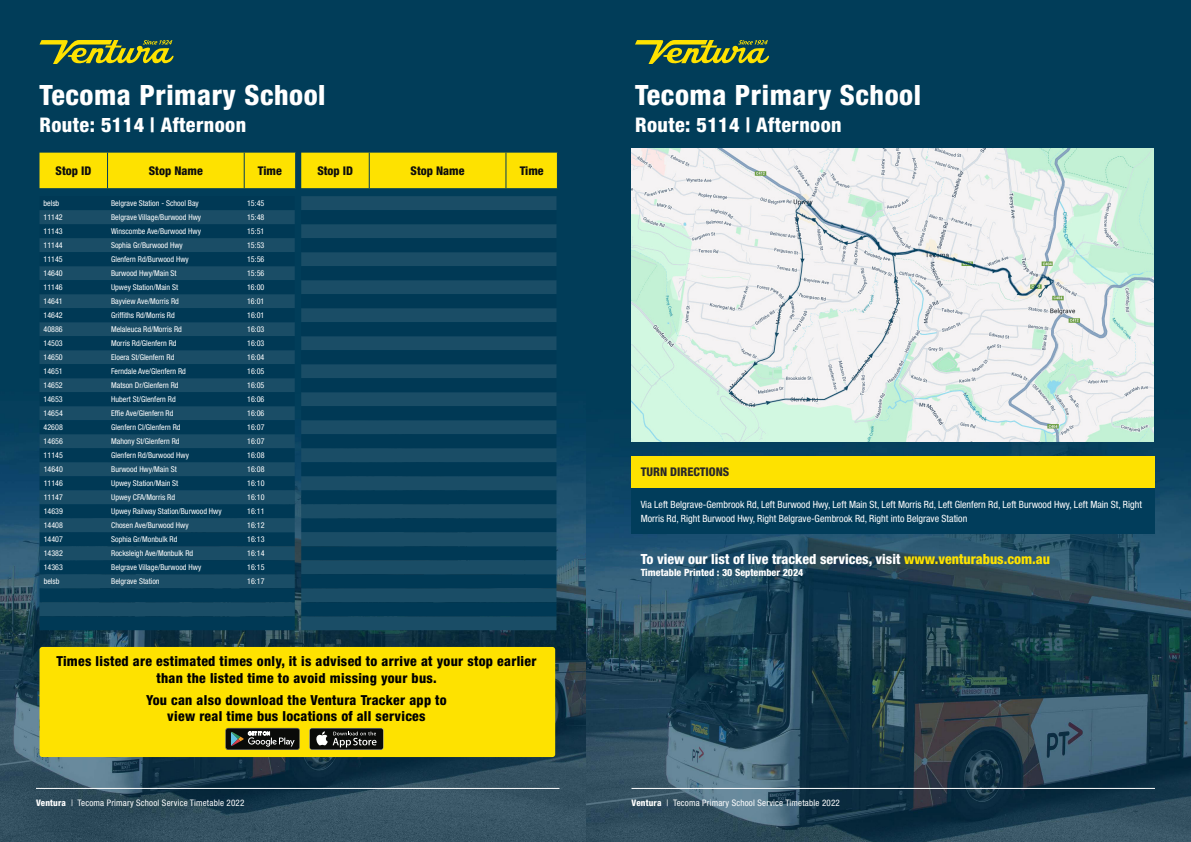
<style>
.page{position:relative;width:1191px;height:842px;background:#fff}
.page>*{position:absolute;margin:0;border:0;box-sizing:border-box;transform-origin:0 0}
.t1{font:800 condensed 28px "Helvetica Neue LT Std";letter-spacing:.02em;color:#fff}
.t2{font:800 condensed 20.2px "Helvetica Neue LT Std";letter-spacing:.02em;color:#fff}
.t3{font:800 condensed 14px "Helvetica Neue LT Std";color:#fff}
.t4{font:800 condensed 13.8px/16.6px "Helvetica Neue LT Std";letter-spacing:.02em;color:#000;text-align:center}
.t5{font:800 condensed 12px "Helvetica Neue LT Std";color:#0d0d0d}
.t6{font:800 condensed 12px "Helvetica Neue LT Std";color:#292829}
.t7{font:condensed 10px/14px "Helvetica Neue LT Std";color:#fff}
.t8{font:800 condensed 10px "Helvetica Neue LT Std";color:#fff}
.t9{font:condensed 9px "Helvetica Neue LT Std";letter-spacing:.02em;color:#fff}
.t10{font:condensed 8px "Helvetica Neue LT Std";color:#fff}
.s1{font-weight:800}
.s2{color:#fee200}
</style>
<div class="page">
<img style="left:0;top:0;width:587px;height:842px">
<hr style="left:36px;top:788px;width:523px;height:1px;background:#fff">
<svg style="left:40px;top:40px;width:134px;height:24px;background:#6f8531"></svg>
<div style="left:40px;top:153px;width:517px;height:35px;background:#fee200"></div>
<hr style="left:369px;top:153px;width:1px;height:35px;background:#013d5b">
<hr style="left:505px;top:153px;width:1px;height:35px;background:#013d5b">
<hr style="left:557px;top:153px;width:1px;height:35px;background:#013d5b">
<svg style="left:40px;top:196px;width:255px;height:42px;background:#083f5a"></svg>
<div style="left:40px;top:238px;width:255px;height:378px;background:#1a4d66"></div>
<svg style="left:40px;top:252px;width:255px;height:322px;background:#0c425c"></svg>
<div style="left:40px;top:588px;width:255px;height:14px;background:#003955"></div>
<div style="left:40px;top:616px;width:255px;height:14px;background:#003955"></div>
<div style="left:301px;top:196px;width:255px;height:434px;background:#1a4d66"></div>
<svg style="left:301px;top:210px;width:255px;height:56px;background:#0c425d"></svg>
<svg style="left:301px;top:266px;width:255px;height:322px;background:#0c425c"></svg>
<div style="left:301px;top:602px;width:255px;height:14px;background:#003955"></div>
<div style="left:39px;top:647px;width:516px;height:110px;background:#fee200;border-radius:3px"></div>
<svg style="left:225px;top:728px;width:75px;height:22px;background:#383a36"></svg>
<div style="left:309px;top:728px;width:74px;height:22px;background:#363735;border-radius:3px"></div>
<div style="left:310px;top:728px;width:73px;height:21px;background:#0a0b09;border-radius:2px"></div>
<svg style="left:316px;top:731px;width:60px;height:16px"></svg>
<img style="left:587px;top:0;width:604px;height:842px">
<hr style="left:631px;top:788px;width:524px;height:1px;background:#fff">
<div style="left:631px;top:456px;width:523px;height:32px;background:#fee200"></div>
<div style="left:631px;top:488px;width:523px;height:46px;background:#013d5b"></div>
<svg style="left:635px;top:40px;width:134px;height:24px;background:#6f8531"></svg>
<img style="left:632px;top:149px;width:521px;height:293px">
<h1 class="t1" style="left:40px;top:77px;width:287px">Tecoma Primary School</h1>
<h2 class="t2" style="left:40px;top:112px;width:208px">Route: 5114 | Afternoon</h2>
<h3 class="t5" style="left:56px;top:163px;width:37px">Stop ID</h3>
<h3 class="t5" style="left:149px;top:163px;width:56px">Stop Name</h3>
<h3 class="t5" style="left:258px;top:163px;width:25px">Time</h3>
<h3 class="t5" style="left:317px;top:163px;width:37px">Stop ID</h3>
<h3 class="t5" style="left:410px;top:163px;width:56px">Stop Name</h3>
<h3 class="t5" style="left:520px;top:163px;width:25px">Time</h3>
<p class="t10" style="left:44px;top:199px;width:17px">belsb</p>
<p class="t10" style="left:111px;top:199px;width:89px">Belgrave Station - School Bay</p>
<p class="t10" style="left:247px;top:199px;width:19px">15:45</p>
<p class="t10" style="left:44px;top:213px;width:21px">11142</p>
<p class="t10" style="left:111px;top:213px;width:92px">Belgrave Village/Burwood Hwy</p>
<p class="t10" style="left:247px;top:213px;width:19px">15:48</p>
<p class="t10" style="left:44px;top:227px;width:21px">11143</p>
<p class="t10" style="left:111px;top:227px;width:91px">Winscombe Ave/Burwood Hwy</p>
<p class="t10" style="left:247px;top:227px;width:19px">15:51</p>
<p class="t10" style="left:44px;top:241px;width:21px">11144</p>
<p class="t10" style="left:111px;top:241px;width:73px">Sophia Gr/Burwood Hwy</p>
<p class="t10" style="left:247px;top:241px;width:19px">15:53</p>
<p class="t10" style="left:44px;top:255px;width:21px">11145</p>
<p class="t10" style="left:111px;top:255px;width:79px">Glenfern Rd/Burwood Hwy</p>
<p class="t10" style="left:247px;top:255px;width:19px">15:56</p>
<p class="t10" style="left:44px;top:269px;width:21px">14640</p>
<p class="t10" style="left:111px;top:269px;width:67px">Burwood Hwy/Main St</p>
<p class="t10" style="left:247px;top:269px;width:19px">15:56</p>
<p class="t10" style="left:44px;top:283px;width:21px">11146</p>
<p class="t10" style="left:111px;top:283px;width:69px">Upwey Station/Main St</p>
<p class="t10" style="left:247px;top:283px;width:19px">16:00</p>
<p class="t10" style="left:44px;top:297px;width:21px">14641</p>
<p class="t10" style="left:111px;top:297px;width:69px">Bayview Ave/Morris Rd</p>
<p class="t10" style="left:247px;top:297px;width:19px">16:01</p>
<p class="t10" style="left:44px;top:311px;width:21px">14642</p>
<p class="t10" style="left:111px;top:311px;width:65px">Griffiths Rd/Morris Rd</p>
<p class="t10" style="left:247px;top:311px;width:19px">16:01</p>
<p class="t10" style="left:44px;top:325px;width:21px">40886</p>
<p class="t10" style="left:111px;top:325px;width:72px">Melaleuca Rd/Morris Rd</p>
<p class="t10" style="left:247px;top:325px;width:19px">16:03</p>
<p class="t10" style="left:44px;top:339px;width:21px">14503</p>
<p class="t10" style="left:111px;top:339px;width:67px">Morris Rd/Glenfern Rd</p>
<p class="t10" style="left:247px;top:339px;width:19px">16:03</p>
<p class="t10" style="left:44px;top:353px;width:21px">14650</p>
<p class="t10" style="left:111px;top:353px;width:65px">Eloera St/Glenfern Rd</p>
<p class="t10" style="left:247px;top:353px;width:19px">16:04</p>
<p class="t10" style="left:44px;top:367px;width:21px">14651</p>
<p class="t10" style="left:111px;top:367px;width:76px">Ferndale Ave/Glenfern Rd</p>
<p class="t10" style="left:247px;top:367px;width:19px">16:05</p>
<p class="t10" style="left:44px;top:381px;width:21px">14652</p>
<p class="t10" style="left:111px;top:381px;width:69px">Matson Dr/Glenfern Rd</p>
<p class="t10" style="left:247px;top:381px;width:19px">16:05</p>
<p class="t10" style="left:44px;top:395px;width:21px">14653</p>
<p class="t10" style="left:111px;top:395px;width:66px">Hubert St/Glenfern Rd</p>
<p class="t10" style="left:247px;top:395px;width:19px">16:06</p>
<p class="t10" style="left:44px;top:409px;width:21px">14654</p>
<p class="t10" style="left:111px;top:409px;width:64px">Effie Ave/Glenfern Rd</p>
<p class="t10" style="left:247px;top:409px;width:19px">16:06</p>
<p class="t10" style="left:44px;top:423px;width:21px">42608</p>
<p class="t10" style="left:111px;top:423px;width:71px">Glenfern Cl/Glenfern Rd</p>
<p class="t10" style="left:247px;top:423px;width:19px">16:07</p>
<p class="t10" style="left:44px;top:437px;width:21px">14656</p>
<p class="t10" style="left:111px;top:437px;width:70px">Mahony St/Glenfern Rd</p>
<p class="t10" style="left:247px;top:437px;width:19px">16:07</p>
<p class="t10" style="left:44px;top:451px;width:21px">11145</p>
<p class="t10" style="left:111px;top:451px;width:79px">Glenfern Rd/Burwood Hwy</p>
<p class="t10" style="left:247px;top:451px;width:19px">16:08</p>
<p class="t10" style="left:44px;top:465px;width:21px">14640</p>
<p class="t10" style="left:111px;top:465px;width:67px">Burwood Hwy/Main St</p>
<p class="t10" style="left:247px;top:465px;width:19px">16:08</p>
<p class="t10" style="left:44px;top:479px;width:21px">11146</p>
<p class="t10" style="left:111px;top:479px;width:69px">Upwey Station/Main St</p>
<p class="t10" style="left:247px;top:479px;width:19px">16:10</p>
<p class="t10" style="left:44px;top:493px;width:21px">11147</p>
<p class="t10" style="left:111px;top:493px;width:65px">Upwey CFA/Morris Rd</p>
<p class="t10" style="left:247px;top:493px;width:19px">16:10</p>
<p class="t10" style="left:44px;top:507px;width:21px">14639</p>
<p class="t10" style="left:111px;top:507px;width:112px">Upwey Railway Station/Burwood Hwy</p>
<p class="t10" style="left:247px;top:507px;width:19px">16:11</p>
<p class="t10" style="left:44px;top:521px;width:21px">14408</p>
<p class="t10" style="left:111px;top:521px;width:79px">Chosen Ave/Burwood Hwy</p>
<p class="t10" style="left:247px;top:521px;width:19px">16:12</p>
<p class="t10" style="left:44px;top:535px;width:21px">14407</p>
<p class="t10" style="left:111px;top:535px;width:68px">Sophia Gr/Monbulk Rd</p>
<p class="t10" style="left:247px;top:535px;width:19px">16:13</p>
<p class="t10" style="left:44px;top:549px;width:21px">14382</p>
<p class="t10" style="left:111px;top:549px;width:84px">Rocksleigh Ave/Monbulk Rd</p>
<p class="t10" style="left:247px;top:549px;width:19px">16:14</p>
<p class="t10" style="left:44px;top:563px;width:21px">14363</p>
<p class="t10" style="left:111px;top:563px;width:92px">Belgrave Village/Burwood Hwy</p>
<p class="t10" style="left:247px;top:563px;width:19px">16:15</p>
<p class="t10" style="left:44px;top:577px;width:17px">belsb</p>
<p class="t10" style="left:111px;top:577px;width:50px">Belgrave Station</p>
<p class="t10" style="left:247px;top:577px;width:19px">16:17</p>
<h3 class="t4" style="left:56px;top:653px;width:481px">Times listed are estimated times only, it is advised to arrive at your stop earlier than the listed time to avoid missing your bus.</h3>
<h3 class="t4" style="left:146px;top:691px;width:302px">You can also download the Ventura Tracker app to view real time bus locations of all services</h3>
<p class="t9" style="left:36px;top:798px;width:210px"><span class="s1">Ventura</span> | Tecoma Primary School Service Timetable 2022</p>
<h1 class="t1" style="left:635px;top:77px;width:287px">Tecoma Primary School</h1>
<h2 class="t2" style="left:635px;top:112px;width:208px">Route: 5114 | Afternoon</h2>
<h3 class="t6" style="left:640px;top:465px;width:90px">TURN DIRECTIONS</h3>
<p class="t7" style="left:640px;top:497px;width:503px">Via Left Belgrave-Gembrook Rd, Left Burwood Hwy, Left Main St, Left Morris Rd, Left Glenfern Rd, Left Burwood Hwy, Left Main St, Right<br>Morris Rd, Right Burwood Hwy, Right Belgrave-Gembrook Rd, Right into Belgrave Station</p>
<h3 class="t3" style="left:640px;top:551px;width:411px">To view our list of live tracked services, visit <span class="s2">www.venturabus.com.au</span></h3>
<p class="t8" style="left:640px;top:567px;width:164px">Timetable Printed : 30 September 2024</p>
<p class="t9" style="left:631px;top:798px;width:210px"><span class="s1">Ventura</span> | Tecoma Primary School Service Timetable 2022</p>
</div>
